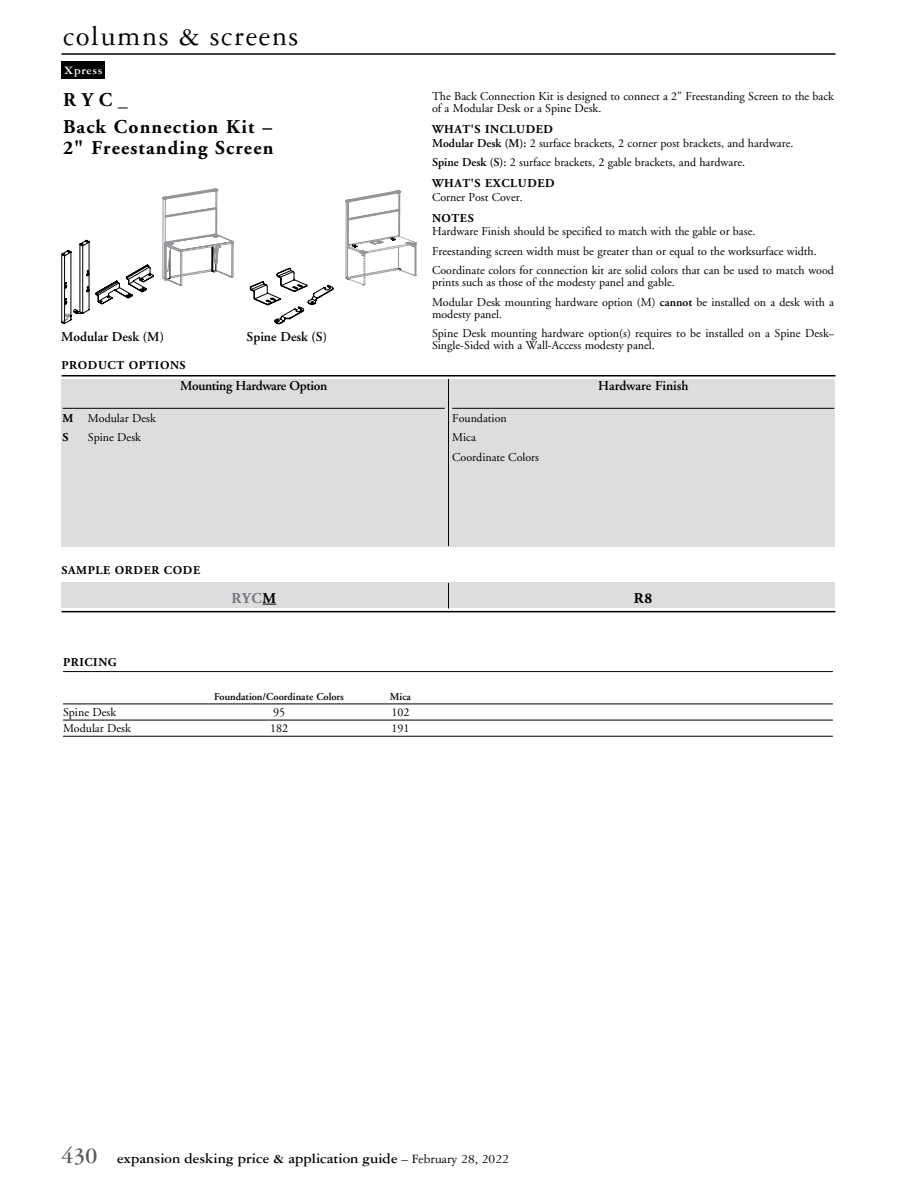
<style>
.page{position:relative;width:918px;height:1188px;background:#fff}
.page>*{position:absolute;margin:0;border:0;box-sizing:border-box;transform-origin:0 0}
.t1{font:30px "Garamond Three";letter-spacing:.05em;color:#000}
.t2{font:700 19.5px/27px "Adobe Garamond";letter-spacing:.06em;color:#000}
.t3{font:700 15px "Garamond Three";color:#000}
.t4{font:700 15px "Adobe Garamond";color:#77787b}
.t5{font:700 15px "Adobe Garamond";color:#000}
.t6{font:600 13.5px "Adobe Garamond";color:#000}
.t7{font:600 13.5px "Adobe Garamond";letter-spacing:-.025em;color:#000}
.t8{font:12px/19.5px "Adobe Garamond";color:#000}
.t9{font:700 12px "Adobe Garamond";letter-spacing:.05em;color:#000}
.t10{font:700 12px "Garamond Three";letter-spacing:.05em;color:#fff}
.t11{font:600 10.5px "Adobe Garamond";color:#000}
.s1{font-weight:700}
.s2{font-weight:600}
.s3{font-weight:600;font-size:10.5px}
.s4{color:#000}
.s5{font-size:24px;color:#58595b}
.s6{font-weight:400;font-size:13.5px}
</style>
<div class="page">
<hr style="left:62px;top:53px;width:774px;height:2px;background:#000">
<div style="left:62px;top:62px;width:43px;height:17px;background:#000"></div>
<svg style="left:345px;top:190px;width:72px;height:96px"></svg>
<div style="left:62px;top:380px;width:774px;height:167px;background:#dcddde"></div>
<hr style="left:63px;top:408px;width:382px;height:1px;background:#000">
<hr style="left:452px;top:408px;width:382px;height:1px;background:#000">
<hr style="left:62px;top:375px;width:774px;height:1px;background:#000">
<hr style="left:62px;top:611px;width:774px;height:1px;background:#000">
<div style="left:62px;top:582px;width:774px;height:26px;background:#dcddde"></div>
<svg style="left:263px;top:604px;width:13px;height:1px"></svg>
<hr style="left:63px;top:671px;width:770px;height:1px;background:#000">
<hr style="left:63px;top:704px;width:770px;height:1px;background:#000">
<hr style="left:63px;top:720px;width:770px;height:1px;background:#000">
<hr style="left:63px;top:736px;width:770px;height:1px;background:#000">
<svg style="left:61px;top:188px;width:173px;height:137px"></svg>
<svg style="left:250px;top:267px;width:84px;height:57px"></svg>
<hr style="left:448px;top:379px;width:1px;height:167px;background:#000">
<svg style="left:448px;top:583px;width:1px;height:25px"></svg>
<h1 class="t1" style="left:63px;top:20px;width:237px">columns &amp; screens</h1>
<p class="t10" style="left:64px;top:64px;width:40px">Xpress</p>
<h2 class="t2" style="left:63px;top:86px;width:211px">RYC_<br>Back Connection Kit –</h2>
<h2 class="t2" style="left:63px;top:134px;width:212px">2" Freestanding Screen</h2>
<p class="t6" style="left:61px;top:329px;width:104px">Modular Desk (M)</p>
<p class="t6" style="left:247px;top:329px;width:82px">Spine Desk (S)</p>
<p class="t9" style="left:62px;top:358px;width:126px">PRODUCT OPTIONS</p>
<p class="t8" style="left:63px;top:409px;width:95px"><span class="s1">M</span> Modular Desk<br><span class="s1">S</span></p>
<p class="t8" style="left:88px;top:428px;width:55px">Spine Desk</p>
<p class="t7" style="left:180px;top:379px;width:149px">Mounting Hardware Option</p>
<p class="t9" style="left:62px;top:564px;width:140px">SAMPLE ORDER CODE</p>
<p class="t8" style="left:432px;top:91px;width:403px;line-height:12px">The Back Connection Kit is designed to connect a 2" Freestanding Screen to the back of a Modular Desk or a Spine Desk.</p>
<p class="t8" style="left:432px;top:123px;width:361px;line-height:13.5px"><span class="s1">WHAT'S INCLUDED<br></span><span class="s2">Modular Desk (M):</span> 2 surface brackets, 2 corner post brackets, and hardware.</p>
<p class="t8" style="left:432px;top:152px;width:313px;line-height:21px"><span class="s2">Spine Desk (S):</span> 2 surface brackets, 2 gable brackets, and hardware.<br><span class="s1">WHAT'S EXCLUDED</span></p>
<p class="t8" style="left:432px;top:188px;width:91px">Corner Post Cover.</p>
<p class="t9" style="left:432px;top:211px;width:43px">NOTES</p>
<p class="t8" style="left:432px;top:222px;width:404px">Hardware Finish should be specified to match with the gable or base.<br>Freestanding screen width must be greater than or equal to the worksurface width.<br>Coordinate colors for connection kit are solid colors that can be used to match wood</p>
<p class="t8" style="left:432px;top:273px;width:403px">prints such as those of the modesty panel and gable.<br>Modular Desk mounting hardware option (M) <span class="s2">cannot</span> be installed on a desk with a</p>
<p class="t8" style="left:432px;top:305px;width:403px">modesty panel.<br>Spine Desk mounting hardware option(s) requires to be installed on a Spine Desk<span class="s3">–</span></p>
<p class="t8" style="left:432px;top:336px;width:223px">Single-Sided with a Wall-Access modesty panel.</p>
<p class="t8" style="left:452px;top:409px;width:88px">Foundation<br>Mica<br>Coordinate Colors</p>
<p class="t6" style="left:598px;top:379px;width:92px">Hardware Finish</p>
<p class="t9" style="left:63px;top:655px;width:55px">PRICING</p>
<p class="t4" style="left:231px;top:590px;width:46px">RYC<span class="s4">M</span></p>
<p class="t5" style="left:634px;top:590px;width:20px">R8</p>
<p class="t11" style="left:214px;top:691px;width:131px">Foundation/Coordinate Colors</p>
<p class="t11" style="left:390px;top:691px;width:23px">Mica</p>
<p class="t8" style="left:63px;top:703px;width:55px">Spine Desk</p>
<p class="t8" style="left:273px;top:703px;width:13px">95</p>
<p class="t8" style="left:392px;top:703px;width:19px">102</p>
<p class="t8" style="left:63px;top:719px;width:69px">Modular Desk</p>
<p class="t8" style="left:270px;top:719px;width:19px">182</p>
<p class="t8" style="left:392px;top:719px;width:19px">191</p>
<p class="t3" style="left:62px;top:1150px;width:449px"><span class="s5">430</span> expansion desking price &amp; application guide <span class="s6">– February 28, 2022</span></p>
</div>
